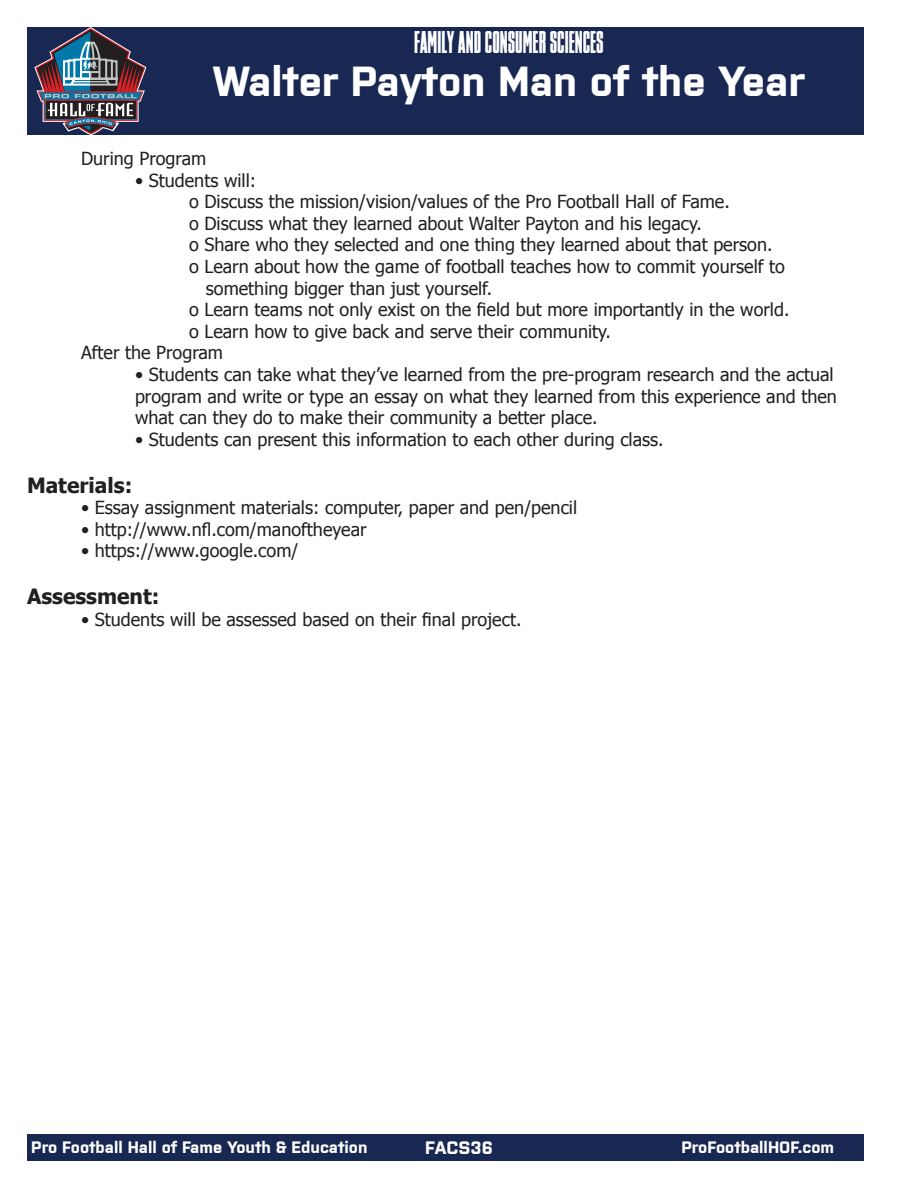
<style>
.page{position:relative;width:918px;height:1188px;background:#fff}
.page>*{position:absolute;margin:0;border:0;box-sizing:border-box;transform-origin:0 0}
.t1{font:700 42px "Purista";color:#fff}
.t2{font:30px "TIMMONSNY";color:#fff}
.t3{font:700 21px "Tahoma";color:#231f20}
.t4{font:18px/21.6px "Tahoma";color:#231f20}
.t5{font:700 18px "Purista";color:#fff}
.t6{font:700 16.5px "Purista";color:#fff}
</style>
<div class="page">
<div style="left:27px;top:1134px;width:837px;height:27px;background:#182853"></div>
<div style="left:27px;top:27px;width:837px;height:108px;background:#182853"></div>
<svg style="left:34px;top:27px;width:113px;height:108px"></svg>
<h2 class="t2" style="left:414px;top:26px;width:191px">FAMILY AND CONSUMER SCIENCES</h2>
<p class="t1" style="left:213px;top:50px;width:593px">Walter Payton Man of the Year</p>
<p class="t4" style="left:81px;top:147px;width:127px">During Program</p>
<p class="t4" style="left:135px;top:168px;width:123px">• Students will:</p>
<p class="t4" style="left:189px;top:190px;width:542px">o Discuss the mission/vision/values of the Pro Football Hall of Fame.</p>
<p class="t4" style="left:189px;top:212px;width:514px">o Discuss what they learned about Walter Payton and his legacy.</p>
<p class="t4" style="left:189px;top:233px;width:585px">o Share who they selected and one thing they learned about that person.</p>
<p class="t4" style="left:189px;top:255px;width:598px">o Learn about how the game of football teaches how to commit yourself to</p>
<p class="t4" style="left:206px;top:276px;width:288px">something bigger than just yourself.</p>
<p class="t4" style="left:189px;top:298px;width:602px">o Learn teams not only exist on the field but more importantly in the world.</p>
<p class="t4" style="left:189px;top:320px;width:423px">o Learn how to give back and serve their community.</p>
<p class="t4" style="left:81px;top:341px;width:144px">After the Program</p>
<p class="t4" style="left:135px;top:363px;width:703px">• Students can take what they’ve learned from the pre-program research and the actual program and write or type an essay on what they learned from this experience and then what can they do to make their community a better place.</p>
<p class="t4" style="left:135px;top:428px;width:530px">• Students can present this information to each other during class.</p>
<p class="t3" style="left:27px;top:470px;width:107px">Materials:</p>
<p class="t4" style="left:81px;top:496px;width:498px">• Essay assignment materials: computer, paper and pen/pencil</p>
<p class="t4" style="left:81px;top:518px;width:287px">• http://www.nfl.com/manoftheyear</p>
<p class="t4" style="left:81px;top:539px;width:219px">• https://www.google.com/</p>
<p class="t3" style="left:27px;top:582px;width:134px">Assessment:</p>
<p class="t4" style="left:81px;top:608px;width:442px">• Students will be assessed based on their final project.</p>
<p class="t6" style="left:31px;top:1135px;width:338px">Pro Football Hall of Fame Youth &amp; Education</p>
<p class="t5" style="left:425px;top:1135px;width:69px">FACS36</p>
<p class="t6" style="left:681px;top:1135px;width:154px">ProFootballHOF.com</p>
</div>
